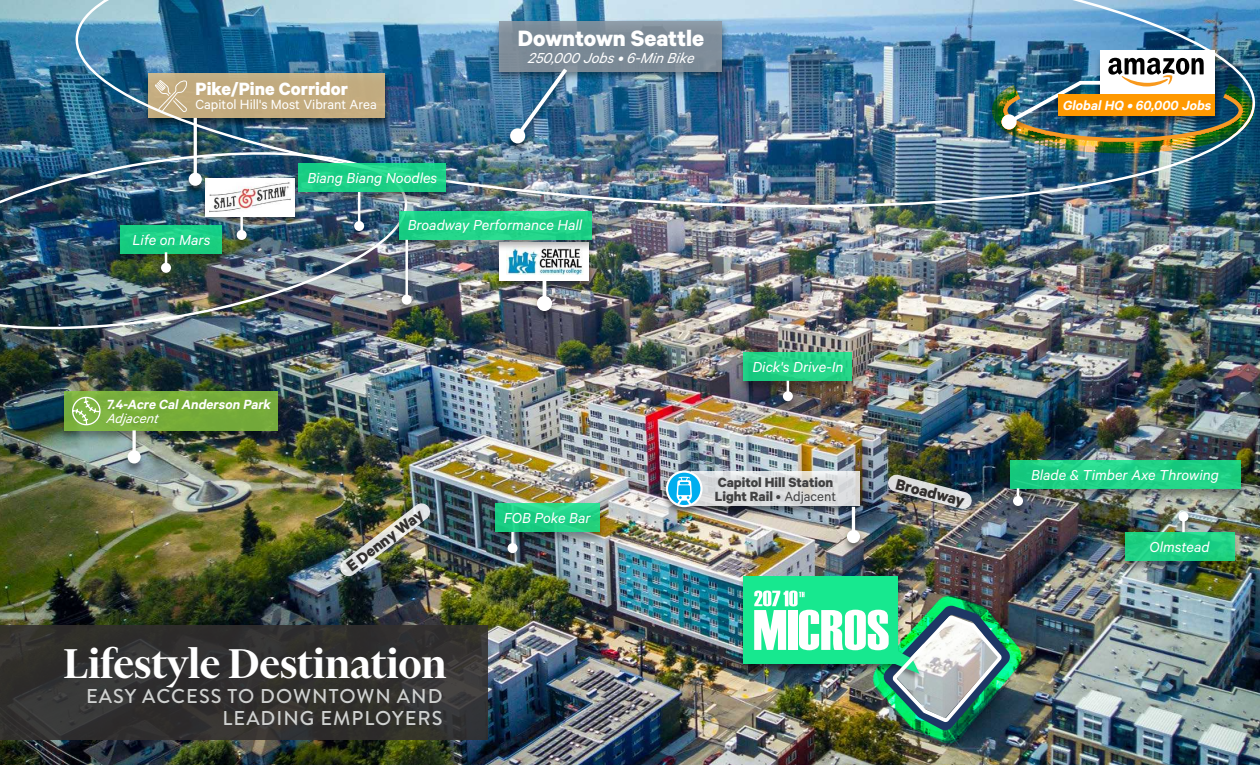
<style>
.page{position:relative;width:1260px;height:765px;background:#fff}
.page>*{position:absolute;margin:0;border:0;box-sizing:border-box;transform-origin:0 0}
.t1{font:600 47.5px "Financier Display";color:#fff}
.t2{font:700 25px "Calibre";letter-spacing:-.005em;color:#fff}
.t3{font:500 20px/22.5px "Brandon Grotesque";letter-spacing:.05em;color:#cfd1d0;text-align:right}
.t4{font:700 20px "Calibre";color:#fff}
.t5{font:700 17.38px "Calibre";color:#322f2e}
.t6{font:italic 16.25px "Calibre";color:#fff}
.t7{font:italic 600 15px "Calibre";color:#fff}
.t8{font:700 15px/13.8px "Calibre";color:#414142}
.t9{font:15px "Calibre";color:#fff}
.t10{font:italic 15px "Calibre";color:#fff}
.s1{font-weight:400}
</style>
<div class="page">
<img style="left:0;top:0;width:1260px;height:765px">
<div style="left:737px;top:352px;width:122px;height:62px;background:#000;opacity:.4"></div>
<div style="left:743px;top:352px;width:109px;height:29px;background:linear-gradient(to right,#1ecf84,#27d789)"></div>
<svg style="left:787px;top:381px;width:2px;height:10px"></svg>
<div style="left:783px;top:391px;width:10px;height:10px;background:#fff;border-radius:50%"></div>
<div style="left:1118px;top:511px;width:123px;height:63px;background:#000;opacity:.4"></div>
<svg style="left:1125px;top:532px;width:109px;height:29px;background:#1ed184"></svg>
<hr style="left:1182px;top:517px;width:3px;height:15px;background:#fff">
<svg style="left:1179px;top:512px;width:10px;height:10px"></svg>
<div style="left:488px;top:503px;width:118px;height:63px;background:#000;opacity:.4"></div>
<svg style="left:495px;top:503px;width:105px;height:29px;background:#20d286"></svg>
<hr style="left:511px;top:532px;width:3px;height:16px;background:#fff">
<div style="left:508px;top:543px;width:10px;height:10px;background:#fff;border-radius:50%"></div>
<div style="left:1003px;top:460px;width:244px;height:59px;background:#000;opacity:.4"></div>
<div style="left:1010px;top:461px;width:230px;height:28px;background:#1fd186"></div>
<svg style="left:1017px;top:488px;width:2px;height:8px"></svg>
<div style="left:1013px;top:496px;width:10px;height:10px;background:#fff;border-radius:50%"></div>
<div style="left:0;top:625px;width:488px;height:115px;background:#322f2e"></div>
<img style="left:0;top:141px;width:413px;height:199px">
<div style="left:59px;top:391px;width:225px;height:84px;background:#000;opacity:.4"></div>
<div style="left:65px;top:391px;width:213px;height:40px;background:#77ad3a"></div>
<svg style="left:132px;top:430px;width:4px;height:20px"></svg>
<div style="left:128px;top:450px;width:13px;height:14px;background:#fff;border-radius:50%"></div>
<svg style="left:72px;top:396px;width:29px;height:30px"></svg>
<div style="left:660px;top:469px;width:206px;height:84px;background:#000;opacity:.55"></div>
<svg style="left:692px;top:472px;width:168px;height:34px;background:#dbdcdd"></svg>
<svg style="left:667px;top:472px;width:35px;height:34px"></svg>
<div style="left:666px;top:471px;width:37px;height:36px;border:2px solid #fff;border-radius:50%"></div>
<svg style="left:676px;top:477px;width:16px;height:28px"></svg>
<hr style="left:852px;top:507px;width:3px;height:30px;background:#fff">
<div style="left:847px;top:530px;width:13px;height:13px;background:#fff;border-radius:50%"></div>
<img style="left:70px;top:0;width:1189px;height:223px">
<div style="left:995px;top:50px;width:227px;height:92px;background:#000;opacity:.45"></div>
<div style="left:1101px;top:50px;width:114px;height:44px;background:#fff"></div>
<div style="left:493px;top:19px;width:236px;height:136px;background:#000;opacity:.5"></div>
<div style="left:500px;top:21px;width:222px;height:50px;background:linear-gradient(to bottom,#81909d,#7a8894)"></div>
<svg style="left:512px;top:64px;width:59px;height:77px;background:#4b7799"></svg>
<div style="left:510px;top:128px;width:15px;height:15px;background:#fff;border-radius:50%"></div>
<div style="left:492px;top:240px;width:104px;height:82px;background:#000;opacity:.45"></div>
<img style="left:986px;top:58px;width:274px;height:97px">
<div style="left:292px;top:163px;width:161px;height:81px;background:#000;opacity:.4"></div>
<svg style="left:298px;top:164px;width:148px;height:28px;background:#1dd188"></svg>
<hr style="left:358px;top:192px;width:2px;height:34px;background:#fff">
<div style="left:354px;top:221px;width:10px;height:10px;background:#fff;border-radius:50%"></div>
<img style="left:887px;top:474px;width:86px;height:36px">
<img style="left:339px;top:502px;width:92px;height:75px">
<div style="left:739px;top:576px;width:185px;height:106px;background:#000;opacity:.4"></div>
<div style="left:743px;top:577px;width:155px;height:87px;background:#17e88f"></div>
<img style="left:754px;top:581px;width:283px;height:177px">
<div style="left:392px;top:210px;width:206px;height:108px;background:#000;opacity:.4"></div>
<div style="left:399px;top:211px;width:192px;height:28px;background:#1fd187"></div>
<hr style="left:405px;top:240px;width:3px;height:60px;background:#fff">
<div style="left:402px;top:295px;width:10px;height:10px;background:#fff;border-radius:50%"></div>
<p class="t4" style="left:195px;top:77px;width:154px">Pike/Pine Corridor</p>
<p class="t9" style="left:195px;top:95px;width:183px">Capitol Hill's Most Vibrant Area</p>
<p class="t6" style="left:307px;top:169px;width:131px">Biang Biang Noodles</p>
<h2 class="t2" style="left:518px;top:23px;width:188px">Downtown Seattle</h2>
<p class="t6" style="left:528px;top:49px;width:171px">250, 000 Jobs •6-Min Bike</p>
<p class="t6" style="left:132px;top:230px;width:79px">Life on Mars</p>
<p class="t6" style="left:408px;top:216px;width:176px">Broadway Performance Hall</p>
<p class="t7" style="left:106px;top:395px;width:169px">7.4-Acre CalAnderson Park</p>
<p class="t10" style="left:106px;top:409px;width:56px">Adjacent</p>
<p class="t5" style="left:342px;top:560px;width:93px;rotate:-38deg">E Denny Way</p>
<h1 class="t1" style="left:64px;top:632px;width:384px">Lifestyle Destination</h1>
<p class="t3" style="left:86px;top:685px;width:358px">EASY ACCESS TO DOWNTOWN AND<br>LEADING EMPLOYERS</p>
<p class="t6" style="left:504px;top:508px;width:88px">FOB Poke Bar</p>
<p class="t6" style="left:752px;top:357px;width:92px">Dick's Drive-In</p>
<p class="t8" style="left:715px;top:475px;width:123px">Capitol Hill Station<br>Light Rail <span class="s1">• Adjacent</span></p>
<p class="t5" style="left:899px;top:473px;width:72px;rotate:15deg">Broadway</p>
<p class="t7" style="left:1063px;top:96px;width:153px">GlobalHQ •60,000 Jobs</p>
<p class="t6" style="left:1031px;top:466px;width:189px">Blade &amp; Timber Axe Throwing</p>
<p class="t6" style="left:1150px;top:537px;width:62px">Olmstead</p>
</div>
